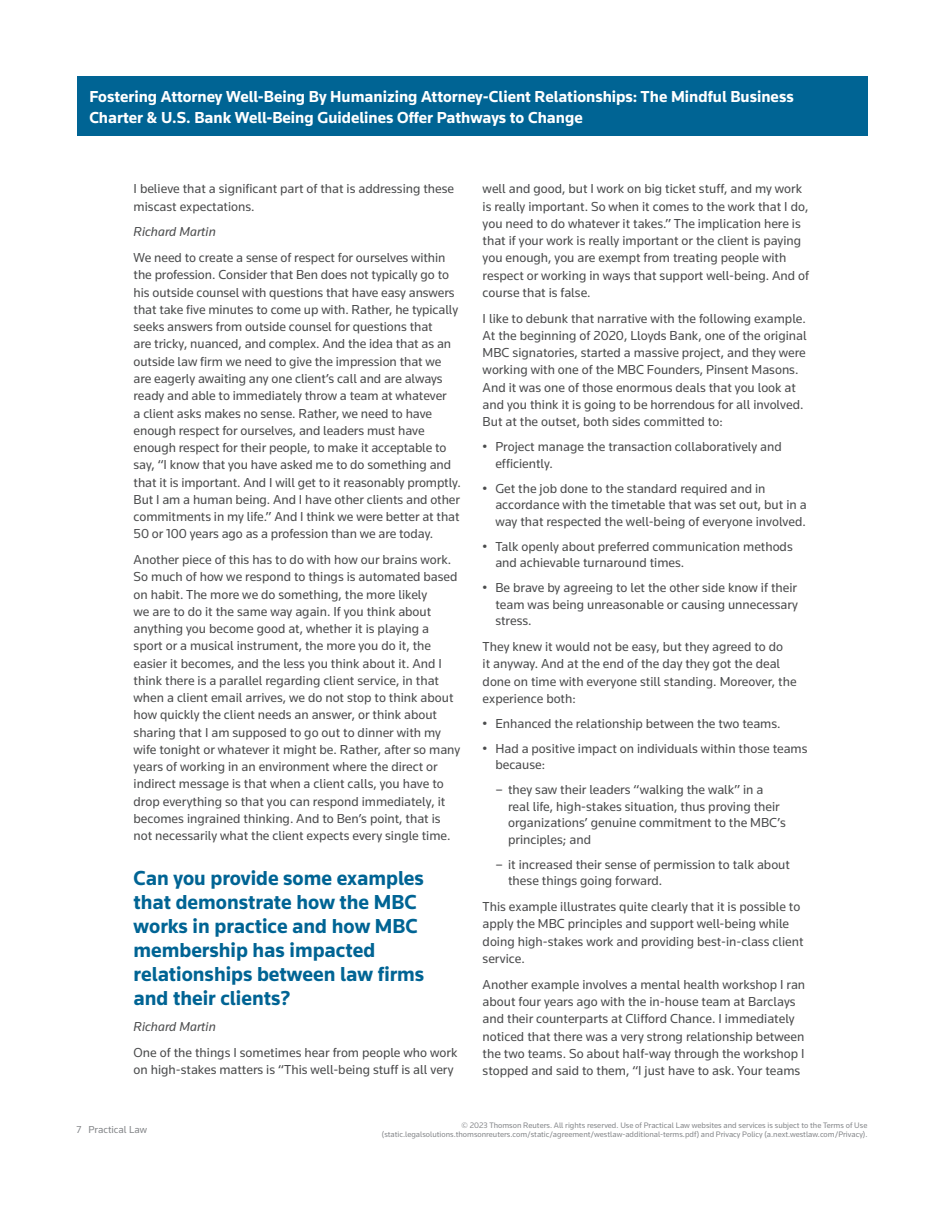
<style>
.page{position:relative;width:944px;height:1214px;background:#fff}
.page>*{position:absolute;margin:0;border:0;box-sizing:border-box;transform-origin:0 0}
.t1{font:700 21px/24px "Knowledge";color:#006494}
.t2{font:700 16.5px/21px "Knowledge";color:#fff}
.t3{font:13.5px/17.2px "Knowledge";color:#4b4c4d}
.t4{font:italic 13.5px "Knowledge";color:#4b4c4d}
.t5{font:10.5px "Knowledge";color:#86888b}
.t6{font:8.25px/9.8px "Knowledge";color:#86888b;text-align:right}
</style>
<div class="page">
<div style="left:77px;top:77px;width:790px;height:59px;background:#006494"></div>
<p class="t2" style="left:89px;top:86px;width:706px">Fostering Attorney Well-Being By Humanizing Attorney-Client Relationships: The Mindful Business<br>Charter &amp; U.S. Bank Well-Being Guidelines Offer Pathways to Change</p>
<p class="t3" style="left:134px;top:180px;width:322px">I believe that a significant part of that is addressing these miscast expectations.</p>
<p class="t4" style="left:134px;top:224px;width:84px">Richard Martin</p>
<p class="t3" style="left:134px;top:249px;width:329px">We need to create a sense of respect for ourselves within the profession. Consider that Ben does not typically go to his outside counsel with questions that have easy answers that take five minutes to come up with. Rather, he typically seeks answers from outside counsel for questions that<br>are tricky, nuanced, and complex. And the idea that as an outside law firm we need to give the impression that we are eagerly awaiting any one client’s call and are always ready and able to immediately throw a team at whatever<br>a client asks makes no sense. Rather, we need to have enough respect for ourselves, and leaders must have enough respect for their people, to make it acceptable to say, “I know that you have asked me to do something and that it is important. And I will get to it reasonably promptly.<br>But I am a human being. And I have other clients and other commitments in my life.” And I think we were better at that 50 or 100 years ago as a profession than we are today.</p>
<p class="t3" style="left:134px;top:551px;width:328px">Another piece of this has to do with how our brains work.<br>So much of how we respond to things is automated based on habit. The more we do something, the more likely<br>we are to do it the same way again. If you think about anything you become good at, whether it is playing a sport or a musical instrument, the more you do it, the easier it becomes, and the less you think about it. And I think there is a parallel regarding client service, in that when a client email arrives, we do not stop to think about how quickly the client needs an answer, or think about sharing that I am supposed to go out to dinner with my wife tonight or whatever it might be. Rather, after so many years of working in an environment where the direct or indirect message is that when a client calls, you have to drop everything so that you can respond immediately, it becomes ingrained thinking. And to Ben’s point, that is not necessarily what the client expects every single time.</p>
<h1 class="t1" style="left:134px;top:866px;width:292px">Can you provide some examples that demonstrate how the MBC works in practice and how MBC membership has impacted relationships between law firms and their clients?</h1>
<p class="t4" style="left:134px;top:1018px;width:84px">Richard Martin</p>
<p class="t3" style="left:134px;top:1043px;width:325px">One of the things I sometimes hear from people who work on high-stakes matters is “This well-being stuff is all very</p>
<p class="t3" style="left:482px;top:180px;width:328px">well and good, but I work on big ticket stuff, and my work is really important. So when it comes to the work that I do, you need to do whatever it takes.” The implication here is that if your work is really important or the client is paying you enough, you are exempt from treating people with respect or working in ways that support well-being. And of course that is false.</p>
<p class="t3" style="left:482px;top:309px;width:326px">I like to debunk that narrative with the following example.<br>At the beginning of 2020, Lloyds Bank, one of the original MBC signatories, started a massive project, and they were working with one of the MBC Founders, Pinsent Masons.<br>And it was one of those enormous deals that you look at and you think it is going to be horrendous for all involved.<br>But at the outset, both sides committed to:</p>
<p class="t3" style="left:495px;top:438px;width:288px;line-height:16.5px;text-indent:-13px">• Project manage the transaction collaboratively and efficiently.</p>
<p class="t3" style="left:495px;top:480px;width:313px;line-height:16.5px;text-indent:-13px">• Get the job done to the standard required and in accordance with the timetable that was set out, but in a way that respected the well-being of everyone involved.</p>
<p class="t3" style="left:495px;top:538px;width:299px;line-height:16.5px;text-indent:-13px">• Talk openly about preferred communication methods and achievable turnaround times.</p>
<p class="t3" style="left:495px;top:579px;width:304px;line-height:16.5px;text-align:justify;text-indent:-13px">• Be brave by agreeing to let the other side know if their team was being unreasonable or causing unnecessary stress.</p>
<p class="t3" style="left:482px;top:638px;width:315px">They knew it would not be easy, but they agreed to do<br>it anyway. And at the end of the day they got the deal done on time with everyone still standing. Moreover, the experience both:</p>
<p class="t3" style="left:482px;top:714px;width:299px">• Enhanced the relationship between the two teams.</p>
<p class="t3" style="left:495px;top:740px;width:314px;line-height:16.5px;text-indent:-13px">• Had a positive impact on individuals within those teams because:</p>
<p class="t3" style="left:508px;top:781px;width:279px;line-height:16.5px;text-indent:-13px">– they saw their leaders “walking the walk” in a real life, high-stakes situation, thus proving their organizations’ genuine commitment to the MBC’s principles; and</p>
<p class="t3" style="left:508px;top:856px;width:283px;line-height:16.5px;text-indent:-13px">– it increased their sense of permission to talk about these things going forward.</p>
<p class="t3" style="left:482px;top:898px;width:322px">This example illustrates quite clearly that it is possible to apply the MBC principles and support well-being while doing high-stakes work and providing best-in-class client service.</p>
<p class="t3" style="left:482px;top:975px;width:324px">Another example involves a mental health workshop I ran about four years ago with the in-house team at Barclays and their counterparts at Clifford Chance. I immediately noticed that there was a very strong relationship between the two teams. So about half-way through the workshop I stopped and said to them, “I just have to ask. Your teams</p>
<p class="t5" style="left:77px;top:1123px;width:72px">7 Practical Law</p>
<p class="t6" style="left:382px;top:1119px;width:487px">© 2023 Thomson Reuters. All rights reserved. Use of Practical Law websites and services is subject to the Terms of Use (static.legalsolutions.thomsonreuters.com/static/agreement/westlaw-additional-terms.pdf) and Privacy Policy (a.next.westlaw.com/Privacy).</p>
</div>
